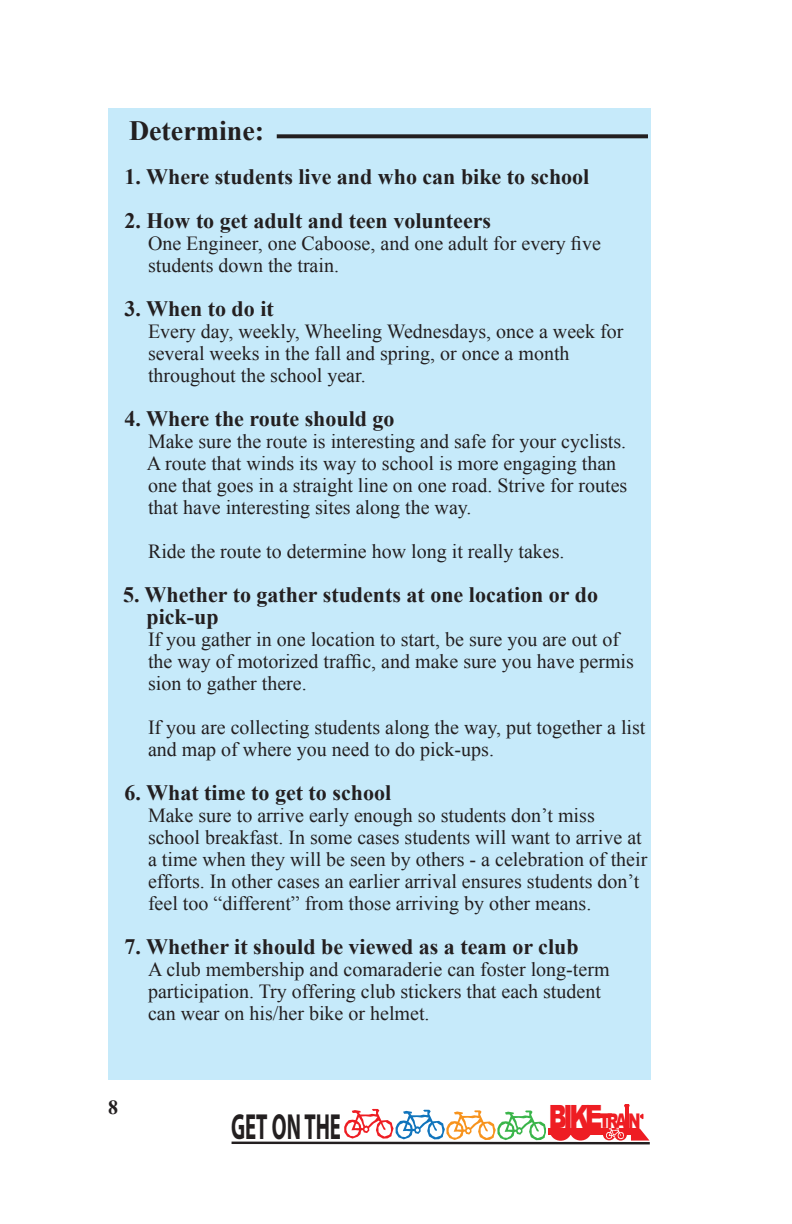
<style>
.page{position:relative;width:792px;height:1224px;background:#fff}
.page>*{position:absolute;margin:0;border:0;box-sizing:border-box;transform-origin:0 0}
.t1{font:700 36.4px "Myriad Pro";color:#231f20;scale:.57 1}
.t2{font:900 32px "Arial";color:#ee1d23;scale:.73 1}
.t3{font:700 28px "Times New Roman";color:#231f20}
.t4{font:700 22px/22px "Times New Roman";color:#231f20}
.t5{font:20px/22px "Times New Roman";color:#231f20}
.t6{font:700 20px "Times New Roman";color:#231f20}
.s1{font-size:20.2px}
</style>
<div class="page">
<div style="left:108px;top:108px;width:542px;height:972px;background:#c6eafa"></div>
<svg style="left:277px;top:134px;width:371px;height:4px"></svg>
<hr style="left:232px;top:1142px;width:418px;height:2px;background:#231f20">
<svg style="left:344px;top:1104px;width:306px;height:38px"></svg>
<h3 class="t3" style="left:129px;top:111px;width:137px">Determine:</h3>
<p class="t4" style="left:124px;top:165px;width:466px">1. Where students live and who can bike to school</p>
<p class="t4" style="left:124px;top:209px;width:368px">2. How to get adult and teen volunteers</p>
<p class="t5" style="left:148px;top:232px;width:454px">One Engineer, one Caboose, and one adult for every five students down the train.</p>
<p class="t4" style="left:124px;top:297px;width:151px">3. When to do it</p>
<p class="t5" style="left:148px;top:320px;width:477px">Every day, weekly, Wheeling Wednesdays, once a week for several weeks in the fall and spring, or once a month throughout the school year.</p>
<p class="t4" style="left:124px;top:407px;width:272px">4. Where the route should go</p>
<p class="t5" style="left:147px;top:430px;width:482px">Make sure the route is interesting and safe for your cyclists.<br>A route that winds its way to school is more engaging than one that goes in a straight line on one road. Strive for routes that have interesting sites along the way.</p>
<p class="t5" style="left:148px;top:540px;width:418px">Ride the route to determine how long it really takes.</p>
<p class="t4" style="left:146px;top:583px;width:453px;text-indent:-23px">5. Whether to gather students at one location or do pick-up</p>
<p class="t5" style="left:148px;top:628px;width:488px">If you gather in one location to start, be sure you are out of the way of motorized traffic, and make sure you have permis sion to gather there.</p>
<p class="t5" style="left:148px;top:716px;width:499px">If you are collecting students along the way, put together a list and map of where you need to do pick-ups.</p>
<p class="t4" style="left:124px;top:781px;width:268px">6. What time to get to school</p>
<p class="t5" style="left:148px;top:804px;width:501px">Make sure to arrive early enough so students don’t miss school breakfast. In some cases students will want to arrive at a time when they will be seen by others - a celebration of their efforts. In other cases an earlier arrival ensures students don’t feel too “different” from those arriving by other means.</p>
<p class="t4" style="left:124px;top:935px;width:456px">7. Whether it should be viewed as a team or club</p>
<p class="t5" style="left:148px;top:958px;width:463px">A club membership and comaraderie can foster long-term participation. Try offering club stickers that each student can wear on his/her bike or helmet.</p>
<p class="t6" style="left:108px;top:1093px;width:11px">8</p>
<h1 class="t1" style="left:231px;top:1103px;width:195px">GET ON THE</h1>
<h2 class="t2" style="left:549px;top:1093px;width:127px">BIKE <span class="s1">RA N</span></h2>
</div>
